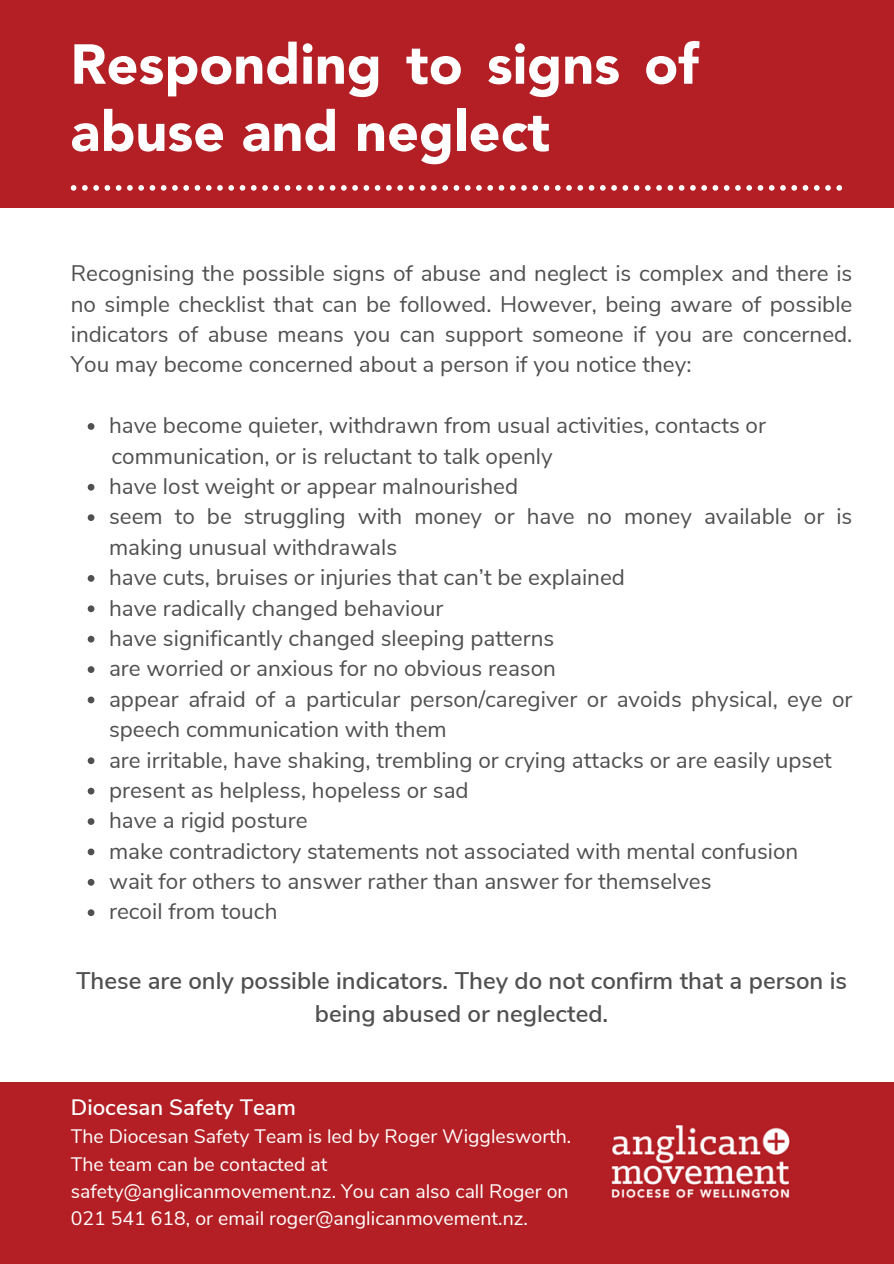
<style>
.page{position:relative;width:894px;height:1264px;background:#fff}
.page>*{position:absolute;margin:0;border:0;box-sizing:border-box;transform-origin:0 0}
.t1{font:900 55.65px/67.2px "Avenir LT Std";color:#fff}
.t2{font:600 24px/32.7px "Nunito Sans";color:#505051;text-align:center}
.t3{font:22.5px/30.3px "Nunito Sans";color:#505051}
.t4{font:600 22.2px "Nunito Sans";color:#fff}
.t5{font:19.5px/27.2px "Nunito Sans";color:#fff}
</style>
<div class="page">
<div style="left:0;top:0;width:893px;height:208px;background:#b31f24"></div>
<svg style="left:71px;top:185px;width:770px;height:6px"></svg>
<svg style="left:88px;top:423px;width:6px;height:7px"></svg>
<svg style="left:88px;top:484px;width:6px;height:6px"></svg>
<svg style="left:88px;top:514px;width:6px;height:7px"></svg>
<svg style="left:88px;top:575px;width:6px;height:6px"></svg>
<svg style="left:88px;top:605px;width:6px;height:7px"></svg>
<svg style="left:88px;top:635px;width:6px;height:7px"></svg>
<svg style="left:88px;top:666px;width:6px;height:7px"></svg>
<svg style="left:88px;top:696px;width:6px;height:7px"></svg>
<svg style="left:88px;top:757px;width:6px;height:7px"></svg>
<svg style="left:88px;top:787px;width:6px;height:7px"></svg>
<svg style="left:88px;top:818px;width:6px;height:6px"></svg>
<svg style="left:88px;top:848px;width:6px;height:7px"></svg>
<svg style="left:88px;top:879px;width:6px;height:6px"></svg>
<svg style="left:88px;top:909px;width:6px;height:7px"></svg>
<div style="left:0;top:1081px;width:893px;height:182px;background:#b31f24"></div>
<img style="left:611px;top:1125px;width:179px;height:73px">
<h1 class="t1" style="left:70px;top:36px;width:629px">Responding to signs of abuse and neglect</h1>
<h3 class="t3" style="left:71px;top:259px;width:783px;text-align:justify">Recognising the possible signs of abuse and neglect is complex and there is no simple checklist that can be followed. However, being aware of possible indicators of abuse means you can support someone if you are concerned.<br>You may become concerned about a person if you notice they:</h3>
<p class="t3" style="left:109px;top:410px;width:658px">have become quieter, withdrawn from usual activities, contacts or</p>
<h3 class="t3" style="left:111px;top:441px;width:442px">communication, or is reluctant to talk openly</h3>
<p class="t3" style="left:109px;top:471px;width:410px">have lost weight or appear malnourished</p>
<p class="t3" style="left:109px;top:502px;width:744px">seem to be struggling with money or have no money available or is making unusual withdrawals</p>
<p class="t3" style="left:109px;top:562px;width:517px">have cuts, bruises or injuries that can’t be explained</p>
<p class="t3" style="left:109px;top:593px;width:336px">have radically changed behaviour</p>
<p class="t3" style="left:109px;top:623px;width:446px">have significantly changed sleeping patterns</p>
<p class="t3" style="left:109px;top:653px;width:448px">are worried or anxious for no obvious reason</p>
<p class="t3" style="left:109px;top:684px;width:744px">appear afraid of a particular person/caregiver or avoids physical, eye or speech communication with them</p>
<p class="t3" style="left:109px;top:745px;width:724px">are irritable, have shaking, trembling or crying attacks or are easily upset</p>
<p class="t3" style="left:109px;top:775px;width:361px">present as helpless, hopeless or sad</p>
<p class="t3" style="left:109px;top:805px;width:200px">have a rigid posture</p>
<p class="t3" style="left:109px;top:836px;width:690px">make contradictory statements not associated with mental confusion</p>
<p class="t3" style="left:109px;top:866px;width:604px">wait for others to answer rather than answer for themselves</p>
<p class="t3" style="left:109px;top:896px;width:170px">recoil from touch</p>
<h2 class="t2" style="left:76px;top:965px;width:772px">These are only possible indicators. They do not confirm that a person is being abused or neglected.</h2>
<p class="t4" style="left:71px;top:1092px;width:227px">Diocesan Safety Team</p>
<p class="t5" style="left:71px;top:1123px;width:502px">The Diocesan Safety Team is led by Roger Wigglesworth.<br>The team can be contacted at safety@anglicanmovement.nz. You can also call Roger on 021 541 618, or email roger@anglicanmovement.nz.</p>
</div>
